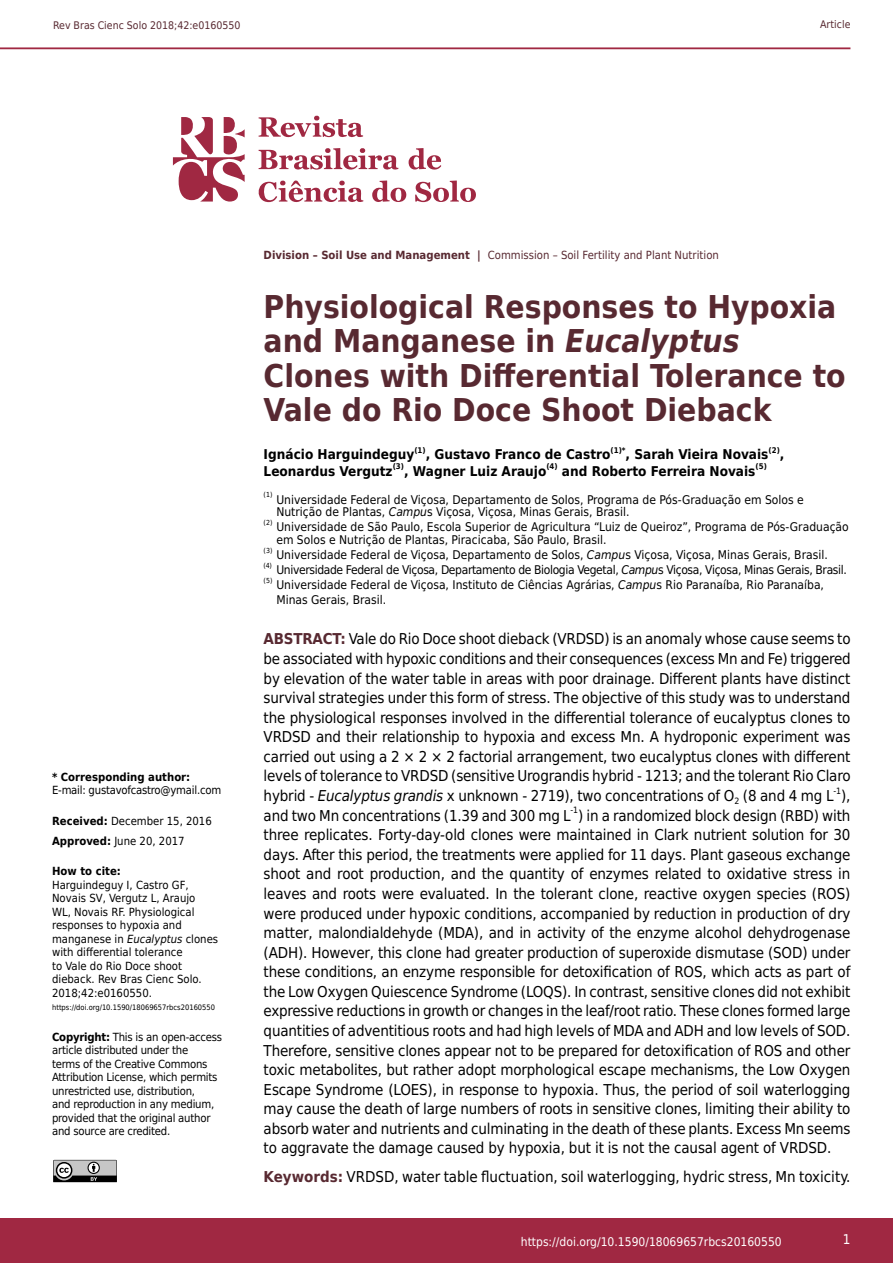
<style>
.page{position:relative;width:893px;height:1263px;background:#fff}
.page>*{position:absolute;margin:0;border:0;box-sizing:border-box;transform-origin:0 0}
.t1{font:700 31.5px/34.7px "DejaVu Sans Condensed";color:#582931}
.t2{font:15px/19.6px "DejaVu Sans Condensed";letter-spacing:-.01em;color:#000;text-align:justify}
.t3{font:700 13.5px "DejaVu Sans Condensed";color:#000}
.t4{font:13.5px "DejaVu Sans Condensed";color:#fff}
.t5{font:12px/12.9px "DejaVu Sans Condensed";color:#000}
.t6{font:12px "DejaVu Sans Condensed";letter-spacing:-.03em;color:#000}
.t7{font:12px "DejaVu Sans Condensed";color:#fff}
.t8{font:11.25px/13.5px "DejaVu Sans Condensed";color:#000}
.t9{font:11.25px/13.5px "DejaVu Sans Condensed";letter-spacing:-.02em;color:#000}
.t10{font:11.25px "DejaVu Sans Condensed";color:#582931}
.t11{font:700 11.25px "DejaVu Sans Condensed";color:#000}
.t12{font:10.5px "DejaVu Sans Condensed";color:#582931}
.t13{font:8.7px "DejaVu Sans Condensed";color:#000}
.t14{font:700 7.8px "DejaVu Sans Condensed";color:#000}
.t15{font:7.5px "DejaVu Sans Condensed";color:#000}
.t16{font:6.9px "DejaVu Sans Condensed";color:#000}
.s1{font-weight:700}
.s2{font-style:italic}
.s3{font-weight:700;color:#582931}
</style>
<div class="page">
<hr style="left:0;top:47px;width:850px;height:2px;background:#a02842">
<svg style="left:53px;top:1160px;width:64px;height:22px"></svg>
<div style="left:0;top:1218px;width:893px;height:45px;background:#a02842"></div>
<svg style="left:173px;top:115px;width:303px;height:88px"></svg>
<p class="t12" style="left:53px;top:17px;width:189px">Rev Bras Cienc Solo 2018;42:e0160550</p>
<p class="t12" style="left:820px;top:16px;width:32px">Article</p>
<p class="t11" style="left:52px;top:768px;width:140px">* Corresponding author:</p>
<p class="t9" style="left:52px;top:783px;width:171px">E-mail: gustavofcastro@ymail.com</p>
<p class="t8" style="left:52px;top:811px;width:161px;line-height:20px"><span class="s1">Received:</span> December 15, 2016<br><span class="s1">Approved:</span> June 20, 2017</p>
<p class="t11" style="left:52px;top:862px;width:70px">How to cite:</p>
<p class="t8" style="left:52px;top:878px;width:168px">Harguindeguy I, Castro GF,<br>Novais SV, Vergutz L, Araujo<br>WL, Novais RF. Physiological responses to hypoxia and manganese in <span class="s2">Eucalyptus</span> clones with differential tolerance<br>to Vale do Rio Doce shoot dieback. Rev Bras Cienc Solo.<br>2018;42:e0160550.</p>
<p class="t15" style="left:52px;top:1002px;width:165px">https://doi.org/10.1590/18069657rbcs20160550</p>
<p class="t9" style="left:52px;top:1030px;width:172px"><span class="s1">Copyright:</span> This is an open-access article distributed under the<br>terms of the Creative Commons<br>Attribution License, which permits unrestricted use, distribution,<br>and reproduction in any medium, provided that the original author and source are credited.</p>
<p class="t10" style="left:264px;top:246px;width:457px"><span class="s1">Division – Soil Use and Management |</span> Commission – Soil Fertility and Plant Nutrition</p>
<h1 class="t1" style="left:264px;top:288px;width:584px">Physiological Responses to Hypoxia and Manganese in <span class="s2">Eucalyptus </span>Clones with Differential Tolerance to Vale do Rio Doce Shoot Dieback</h1>
<p class="t3" style="left:264px;top:443px;width:152px">Ignácio Harguindeguy</p>
<p class="t14" style="left:414px;top:443px;width:13px">(1)</p>
<p class="t3" style="left:426px;top:443px;width:186px">, Gustavo Franco de Castro</p>
<p class="t14" style="left:610px;top:443px;width:17px">(1)*</p>
<p class="t3" style="left:626px;top:443px;width:144px">, Sarah Vieira Novais</p>
<p class="t14" style="left:768px;top:443px;width:13px">(2)</p>
<p class="t3" style="left:780px;top:443px;width:6px">,</p>
<p class="t3" style="left:264px;top:460px;width:131px">Leonardus Vergutz</p>
<p class="t14" style="left:393px;top:460px;width:13px">(3)</p>
<p class="t3" style="left:404px;top:460px;width:144px">, Wagner Luiz Araujo</p>
<p class="t14" style="left:546px;top:460px;width:13px">(4)</p>
<p class="t3" style="left:562px;top:460px;width:195px">and Roberto Ferreira Novais</p>
<p class="t14" style="left:755px;top:460px;width:13px">(5)</p>
<p class="t16" style="left:264px;top:489px;width:10px">(1)</p>
<p class="t5" style="left:276px;top:493px;width:529px">Universidade Federal de Viçosa, Departamento de Solos, Programa de Pós-Graduação em Solos e<br>Nutrição de Plantas, <span class="s2">Campu</span>s Viçosa, Viçosa, Minas Gerais, Brasil.</p>
<p class="t16" style="left:264px;top:517px;width:10px">(2)</p>
<p class="t5" style="left:276px;top:520px;width:574px">Universidade de São Paulo, Escola Superior de Agricultura “Luiz de Queiroz”, Programa de Pós-Graduação em Solos e Nutrição de Plantas, Piracicaba, São Paulo, Brasil.</p>
<p class="t16" style="left:264px;top:545px;width:10px">(3)</p>
<p class="t5" style="left:276px;top:548px;width:553px">Universidade Federal de Viçosa, Departamento de Solos, <span class="s2">Campu</span>s Viçosa, Viçosa, Minas Gerais, Brasil.</p>
<p class="t16" style="left:264px;top:560px;width:10px">(4)</p>
<p class="t6" style="left:276px;top:560px;width:572px">Universidade Federal de Viçosa, Departamento de Biologia Vegetal, <span class="s2">Campu</span>s Viçosa, Viçosa, Minas Gerais, Brasil.</p>
<p class="t16" style="left:264px;top:575px;width:10px">(5)</p>
<p class="t5" style="left:276px;top:577px;width:549px;line-height:14.5px">Universidade Federal de Viçosa, Instituto de Ciências Agrárias, <span class="s2">Campu</span>s Rio Paranaíba, Rio Paranaíba,<br>Minas Gerais, Brasil.</p>
<p class="t2" style="left:264px;top:629px;width:588px"><span class="s3">ABSTRACT:</span> Vale do Rio Doce shoot dieback (VRDSD) is an anomaly whose cause seems to be associated with hypoxic conditions and their consequences (excess Mn and Fe) triggered by elevation of the water table in areas with poor drainage. Different plants have distinct survival strategies under this form of stress. The objective of this study was to understand the physiological responses involved in the differential tolerance of eucalyptus clones to VRDSD and their relationship to hypoxia and excess Mn. A hydroponic experiment was carried out using a 2 × 2 × 2 factorial arrangement, two eucalyptus clones with different levels of tolerance to VRDSD (sensitive Urograndis hybrid - 1213; and the tolerant Rio Claro hybrid - <span class="s2">Eucalyptus grandis</span> x unknown - 2719), two concentrations of O<sub>2</sub> (8 and 4 mg L</p>
<p class="t13" style="left:833px;top:784px;width:9px">-1</p>
<p class="t2" style="left:841px;top:785px;width:11px">),</p>
<p class="t2" style="left:264px;top:805px;width:308px">and two Mn concentrations (1.39 and 300 mg L</p>
<p class="t13" style="left:570px;top:803px;width:9px">-1</p>
<p class="t2" style="left:264px;top:805px;width:588px;text-indent:314px">) in a randomized block design (RBD) with three replicates. Forty-day-old clones were maintained in Clark nutrient solution for 30 days. After this period, the treatments were applied for 11 days. Plant gaseous exchange shoot and root production, and the quantity of enzymes related to oxidative stress in leaves and roots were evaluated. In the tolerant clone, reactive oxygen species (ROS) were produced under hypoxic conditions, accompanied by reduction in production of dry matter, malondialdehyde (MDA), and in activity of the enzyme alcohol dehydrogenase (ADH). However, this clone had greater production of superoxide dismutase (SOD) under these conditions, an enzyme responsible for detoxification of ROS, which acts as part of the Low Oxygen Quiescence Syndrome (LOQS). In contrast, sensitive clones did not exhibit expressive reductions in growth or changes in the leaf/root ratio. These clones formed large quantities of adventitious roots and had high levels of MDA and ADH and low levels of SOD.<br>Therefore, sensitive clones appear not to be prepared for detoxification of ROS and other toxic metabolites, but rather adopt morphological escape mechanisms, the Low Oxygen Escape Syndrome (LOES), in response to hypoxia. Thus, the period of soil waterlogging may cause the death of large numbers of roots in sensitive clones, limiting their ability to absorb water and nutrients and culminating in the death of these plants. Excess Mn seems to aggravate the damage caused by hypoxia, but it is not the causal agent of VRDSD.</p>
<p class="t2" style="left:264px;top:1167px;width:588px"><span class="s3">Keywords:</span> VRDSD, water table fluctuation, soil waterlogging, hydric stress, Mn toxicity.</p>
<p class="t7" style="left:521px;top:1231px;width:262px">https://doi.org/10.1590/18069657rbcs20160550</p>
<p class="t4" style="left:843px;top:1228px;width:9px">1</p>
</div>
